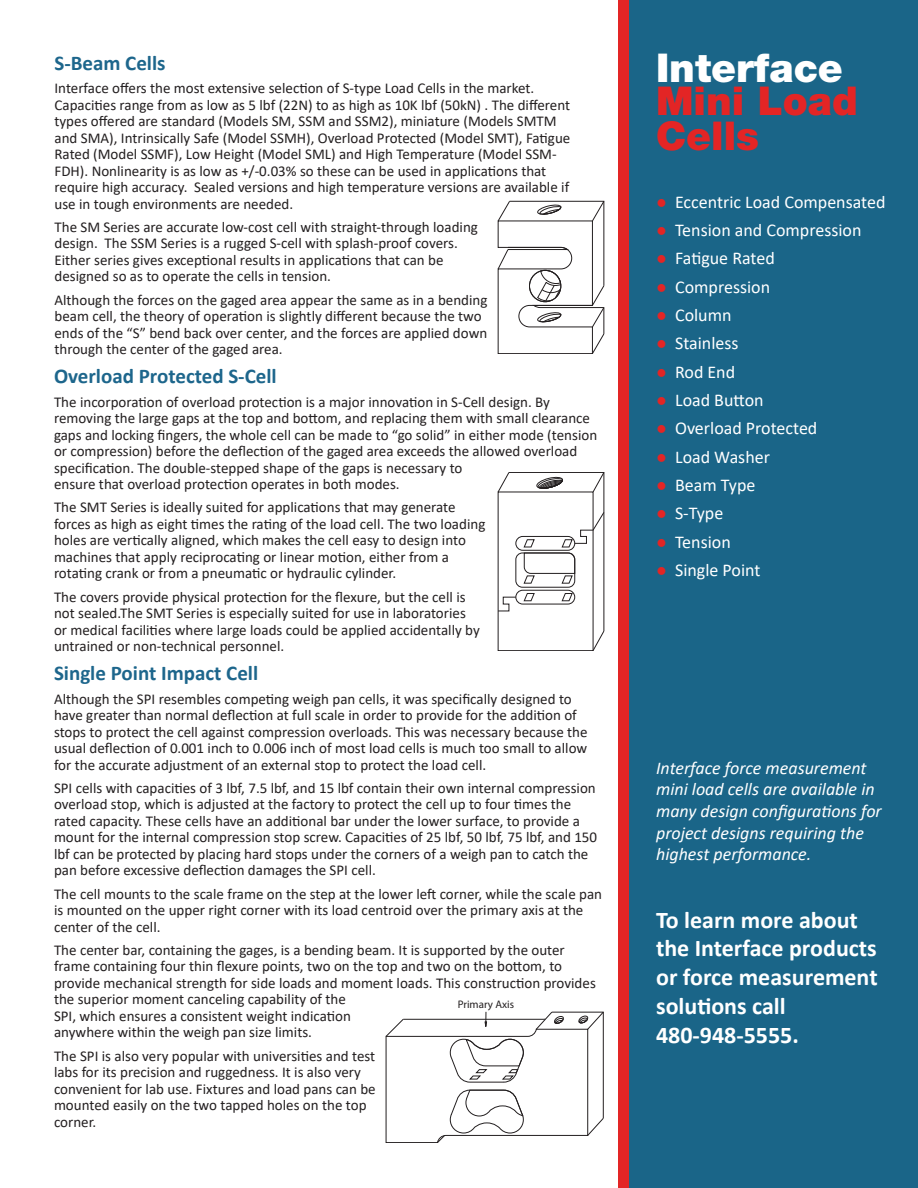
<style>
.page{position:relative;width:918px;height:1188px;background:#fff}
.page>*{position:absolute;margin:0;border:0;box-sizing:border-box;transform-origin:0 0}
.t1{font:900 39.75px/34.5px "Helvetica Neue LT Std";color:#e32525}
.t2{font:900 39.75px "Helvetica Neue LT Std";color:#fff}
.t3{font:700 24px/28.8px "Calibri";color:#fff}
.t4{font:700 21px "Calibri";color:#1d668c}
.t5{font:18px "Calibri";color:#fff}
.t6{font:italic 18px/21.6px "Calibri";color:#fff}
.t7{font:15px/16.5px "Calibri";color:#231f20}
.t8{font:10.95px "Myriad Pro";color:#231f20}
.s1{color:#e32525}
</style>
<div class="page">
<div style="left:629px;top:0;width:289px;height:1188px;background:#1a6588"></div>
<div style="left:618px;top:0;width:11px;height:1188px;background:#e32525"></div>
<svg style="left:497px;top:472px;width:107px;height:179px"></svg>
<svg style="left:386px;top:1011px;width:218px;height:132px"></svg>
<svg style="left:497px;top:200px;width:107px;height:154px"></svg>
<p class="t4" style="left:55px;top:48px;width:113px">S-Beam Cells</p>
<p class="t7" style="left:55px;top:79px;width:517px">Interface offers the most extensive selection of S-type Load Cells in the market.<br>Capacities range from as low as 5 lbf (22N) to as high as 10K lbf (50kN) . The different types offered are standard (Models SM, SSM and SSM2), miniature (Models SMTM and SMA), Intrinsically Safe (Model SSMH), Overload Protected (Model SMT), Fatigue Rated (Model SSMF), Low Height (Model SML) and High Temperature (Model SSM-FDH). Nonlinearity is as low as +/-0.03% so these can be used in applications that require high accuracy. Sealed versions and high temperature versions are available if use in tough environments are needed.</p>
<p class="t7" style="left:55px;top:218px;width:425px">The SM Series are accurate low-cost cell with straight-through loading design. The SSM Series is a rugged S-cell with splash-proof covers.<br>Either series gives exceptional results in applications that can be designed so as to operate the cells in tension.</p>
<p class="t7" style="left:55px;top:291px;width:435px">Although the forces on the gaged area appear the same as in a bending beam cell, the theory of operation is slightly different because the two ends of the “S” bend back over center, and the forces are applied down through the center of the gaged area.</p>
<p class="t4" style="left:54px;top:361px;width:224px">Overload Protected S-Cell</p>
<p class="t7" style="left:54px;top:393px;width:545px">The incorporation of overload protection is a major innovation in S-Cell design. By removing the large gaps at the top and bottom, and replacing them with small clearance gaps and locking fingers, the whole cell can be made to “go solid” in either mode (tension or compression) before the deflection of the gaged area exceeds the allowed overload specification. The double-stepped shape of the gaps is necessary to<br>ensure that overload protection operates in both modes.</p>
<p class="t7" style="left:54px;top:499px;width:433px">The SMT Series is ideally suited for applications that may generate forces as high as eight times the rating of the load cell. The two loading holes are vertically aligned, which makes the cell easy to design into machines that apply reciprocating or linear motion, either from a rotating crank or from a pneumatic or hydraulic cylinder.</p>
<p class="t7" style="left:54px;top:588px;width:427px">The covers provide physical protection for the flexure, but the cell is not sealed.The SMT Series is especially suited for use in laboratories or medical facilities where large loads could be applied accidentally by untrained or non-technical personnel.</p>
<p class="t4" style="left:54px;top:658px;width:206px">Single Point Impact Cell</p>
<p class="t7" style="left:54px;top:690px;width:535px">Although the SPI resembles competing weigh pan cells, it was specifically designed to have greater than normal deflection at full scale in order to provide for the addition of stops to protect the cell against compression overloads. This was necessary because the usual deflection of 0.001 inch to 0.006 inch of most load cells is much too small to allow for the accurate adjustment of an external stop to protect the load cell.</p>
<p class="t7" style="left:54px;top:779px;width:545px">SPI cells with capacities of 3 lbf, 7.5 lbf, and 15 lbf contain their own internal compression overload stop, which is adjusted at the factory to protect the cell up to four times the rated capacity. These cells have an additional bar under the lower surface, to provide a mount for the internal compression stop screw. Capacities of 25 lbf, 50 lbf, 75 lbf, and 150 lbf can be protected by placing hard stops under the corners of a weigh pan to catch the pan before excessive deflection damages the SPI cell.</p>
<p class="t7" style="left:54px;top:885px;width:550px">The cell mounts to the scale frame on the step at the lower left corner, while the scale pan is mounted on the upper right corner with its load centroid over the primary axis at the center of the cell.</p>
<p class="t7" style="left:54px;top:941px;width:543px">The center bar, containing the gages, is a bending beam. It is supported by the outer frame containing four thin flexure points, two on the top and two on the bottom, to provide mechanical strength for side loads and moment loads. This construction provides the superior moment canceling capability of the<br>SPI, which ensures a consistent weight indication<br>anywhere within the weigh pan size limits.</p>
<p class="t7" style="left:54px;top:1047px;width:323px">The SPI is also very popular with universities and test labs for its precision and ruggedness. It is also very convenient for lab use. Fixtures and load pans can be mounted easily on the two tapped holes on the top corner.</p>
<p class="t8" style="left:458px;top:997px;width:58px">Primary Axis</p>
<p class="t2" style="left:656px;top:44px;width:188px">Interface</p>
<p class="t1" style="left:656px;top:84px;width:203px">Mini Load<br>Cells</p>
<p class="t5" style="left:656px;top:189px;width:231px"><span class="s1">●</span> Eccentric Load Compensated</p>
<p class="t5" style="left:656px;top:217px;width:207px"><span class="s1">●</span> Tension and Compression</p>
<p class="t5" style="left:656px;top:246px;width:120px"><span class="s1">●</span> Fatigue Rated</p>
<p class="t5" style="left:656px;top:274px;width:116px"><span class="s1">●</span> Compression</p>
<p class="t5" style="left:656px;top:302px;width:77px"><span class="s1">●</span> Column</p>
<p class="t5" style="left:656px;top:331px;width:84px"><span class="s1">●</span> Stainless</p>
<p class="t5" style="left:656px;top:359px;width:81px"><span class="s1">●</span> Rod End</p>
<p class="t5" style="left:656px;top:388px;width:109px"><span class="s1">●</span> Load Button</p>
<p class="t5" style="left:656px;top:416px;width:163px"><span class="s1">●</span> Overload Protected</p>
<p class="t5" style="left:656px;top:444px;width:115px"><span class="s1">●</span> Load Washer</p>
<p class="t5" style="left:656px;top:473px;width:101px"><span class="s1">●</span> Beam Type</p>
<p class="t5" style="left:656px;top:501px;width:69px"><span class="s1">●</span> S-Type</p>
<p class="t5" style="left:656px;top:529px;width:76px"><span class="s1">●</span> Tension</p>
<p class="t5" style="left:656px;top:558px;width:106px"><span class="s1">●</span> Single Point</p>
<p class="t6" style="left:656px;top:756px;width:227px">Interface force measurement mini load cells are available in many design configurations for project designs requiring the highest performance.</p>
<p class="t3" style="left:656px;top:905px;width:223px">To learn more about the Interface products or force measurement solutions call</p>
<p class="t3" style="left:656px;top:1020px;width:144px">480-948-5555.</p>
</div>
